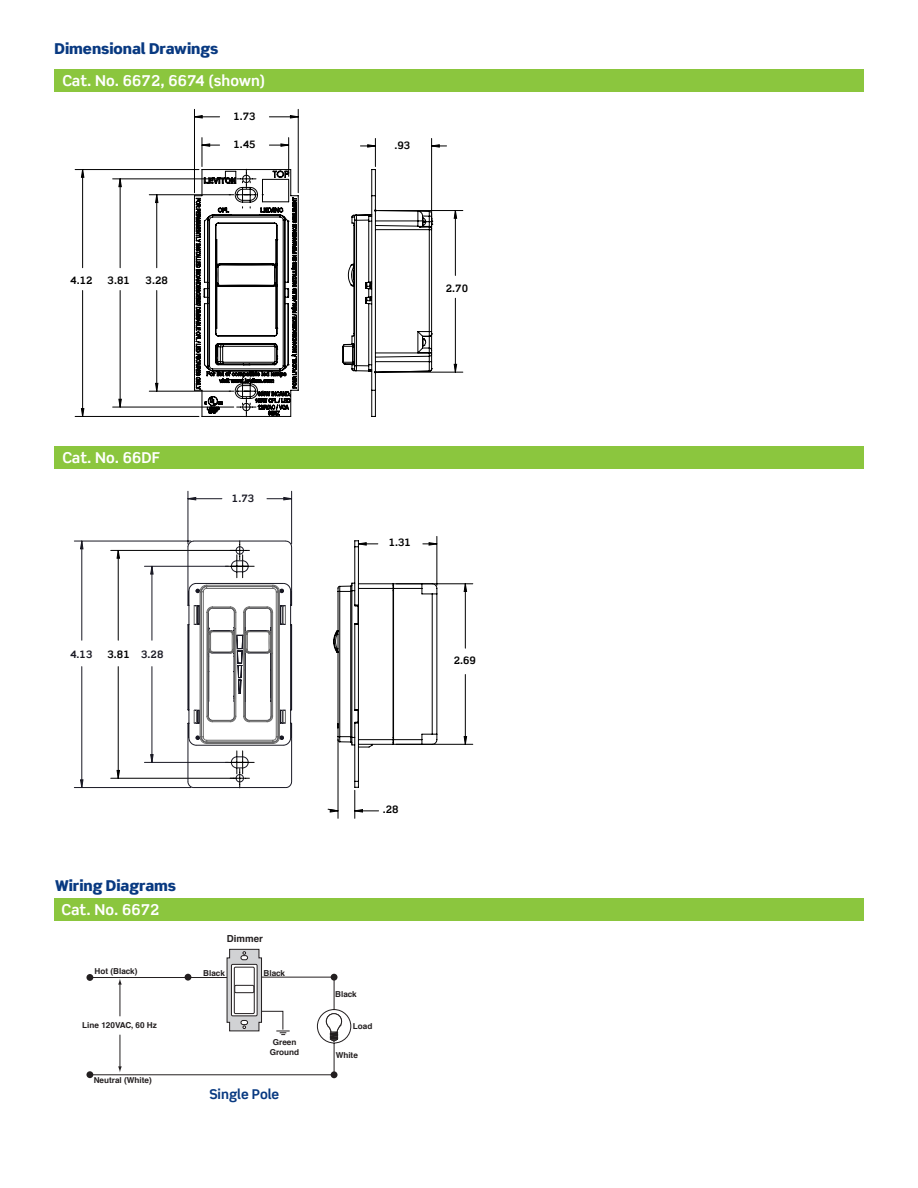
<style>
.page{position:relative;width:918px;height:1188px;background:#fff}
.page>*{position:absolute;margin:0;border:0;box-sizing:border-box;transform-origin:0 0}
.t1{font:700 15px "Scene Std";color:#fff}
.t2{font:900 15px "Scene Std";letter-spacing:-.005em;color:#083981}
.t3{font:700 13.5px "Scene Std";letter-spacing:-.005em;color:#083981}
.t4{font:700 10.2px "Scene Std";color:#000}
.t5{font:700 10.2px "Scene Std";color:#191924}
.t6{font:700 9.75px "Helvetica";color:#231f20}
.t7{font:700 8.25px/9.8px "Helvetica";color:#231f20;text-align:center}
</style>
<div class="page">
<div style="left:55px;top:69px;width:809px;height:23px;background:#8bc63e"></div>
<div style="left:55px;top:446px;width:809px;height:23px;background:#8bc63e"></div>
<hr style="left:188px;top:491px;width:1px;height:53px;background:#191924">
<hr style="left:291px;top:491px;width:1px;height:53px;background:#191924">
<hr style="left:74px;top:787px;width:117px;height:1px;background:#191924">
<hr style="left:74px;top:541px;width:117px;height:1px;background:#191924">
<svg style="left:81px;top:497px;width:211px;height:291px"></svg>
<svg style="left:117px;top:550px;width:3px;height:229px"></svg>
<svg style="left:328px;top:536px;width:145px;height:283px"></svg>
<hr style="left:378px;top:210px;width:85px;height:1px;background:#000">
<hr style="left:378px;top:372px;width:85px;height:1px;background:#000">
<hr style="left:194px;top:109px;width:1px;height:84px;background:#000">
<hr style="left:298px;top:109px;width:1px;height:84px;background:#000">
<hr style="left:75px;top:169px;width:124px;height:1px;background:#000">
<hr style="left:75px;top:416px;width:124px;height:1px;background:#000">
<svg style="left:81px;top:116px;width:218px;height:300px"></svg>
<svg style="left:194px;top:138px;width:105px;height:279px"></svg>
<svg style="left:342px;top:138px;width:115px;height:279px"></svg>
<div style="left:54px;top:898px;width:810px;height:23px;background:#8bc63e"></div>
<div style="left:331px;top:1071px;width:7px;height:7px;background:#231f20;border-radius:50%"></div>
<svg style="left:86px;top:1071px;width:7px;height:7px"></svg>
<svg style="left:88px;top:949px;width:264px;height:127px"></svg>
<svg style="left:231px;top:964px;width:26px;height:52px"></svg>
<div style="left:231px;top:964px;width:26px;height:52px;border:1px solid #231f20"></div>
<div style="left:234px;top:967px;width:20px;height:47px;background:#fff"></div>
<div style="left:234px;top:967px;width:20px;height:47px;border:1px solid #231f20"></div>
<div style="left:235px;top:985px;width:19px;height:8px;border:1px solid #231f20"></div>
<p class="t2" style="left:55px;top:39px;width:165px">Dimensional Drawings</p>
<p class="t1" style="left:62px;top:71px;width:205px">Cat. No. 6672, 6674 (shown)</p>
<p class="t4" style="left:233px;top:110px;width:24px">1.73</p>
<p class="t4" style="left:233px;top:138px;width:24px">1.45</p>
<p class="t4" style="left:394px;top:139px;width:17px">.93</p>
<p class="t4" style="left:70px;top:273px;width:24px">4.12</p>
<p class="t4" style="left:108px;top:273px;width:24px">3.81</p>
<p class="t4" style="left:146px;top:273px;width:24px">3.28</p>
<p class="t4" style="left:446px;top:282px;width:24px">2.70</p>
<p class="t1" style="left:62px;top:448px;width:100px">Cat. No. 66DF</p>
<p class="t5" style="left:70px;top:648px;width:24px">4.13</p>
<p class="t4" style="left:108px;top:648px;width:24px">3.81</p>
<p class="t5" style="left:141px;top:648px;width:24px">3.28</p>
<p class="t5" style="left:232px;top:492px;width:24px">1.73</p>
<p class="t4" style="left:389px;top:536px;width:24px">1.31</p>
<p class="t4" style="left:454px;top:654px;width:24px">2.69</p>
<p class="t2" style="left:55px;top:876px;width:123px">Wiring Diagrams</p>
<p class="t1" style="left:62px;top:900px;width:100px">Cat. No. 6672</p>
<p class="t7" style="left:95px;top:967px;width:44px">Hot (Black)</p>
<p class="t7" style="left:82px;top:1020px;width:76px">Line 120VAC, 60 Hz</p>
<p class="t7" style="left:94px;top:1075px;width:60px">Neutral (White)</p>
<p class="t6" style="left:227px;top:930px;width:38px">Dimmer</p>
<p class="t7" style="left:203px;top:968px;width:23px">Black</p>
<p class="t7" style="left:264px;top:968px;width:23px">Black</p>
<p class="t7" style="left:270px;top:1038px;width:31px">Green<br>Ground</p>
<p class="t3" style="left:210px;top:1086px;width:71px">Single Pole</p>
<p class="t4" style="left:383px;top:803px;width:17px">.28</p>
<p class="t7" style="left:335px;top:989px;width:23px">Black</p>
<p class="t7" style="left:353px;top:1022px;width:21px">Load</p>
<p class="t7" style="left:336px;top:1050px;width:24px">White</p>
</div>
